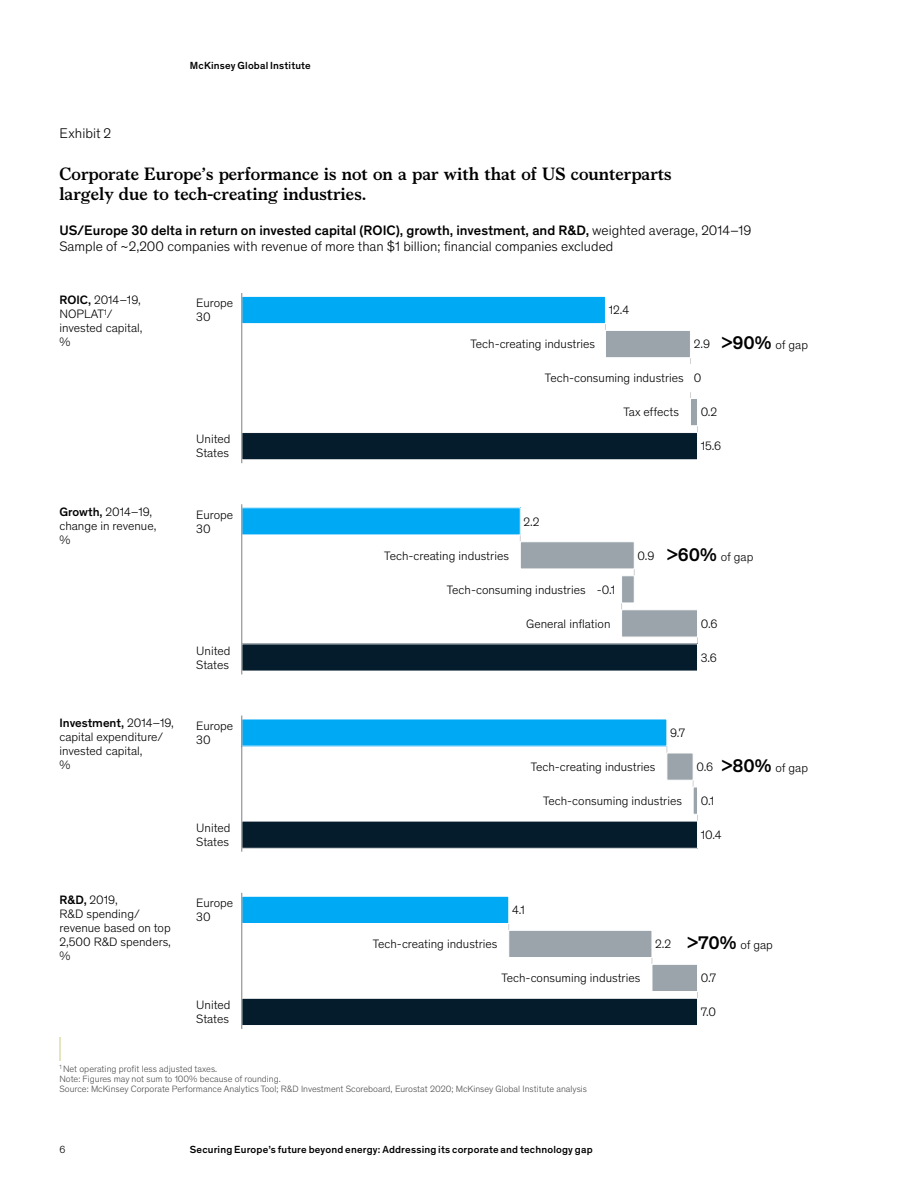
<style>
.page{position:relative;width:918px;height:1188px;background:#fff}
.page>*{position:absolute;margin:0;border:0;box-sizing:border-box;transform-origin:0 0}
.t1{font:700 17.85px/20.1px "Bower";color:#000}
.t2{font:300 14.25px "Mc Kinsey Sans";letter-spacing:.005em;color:#000}
.t3{font:300 13.95px/15.5px "Mc Kinsey Sans";color:#000}
.t4{font:300 12.45px/14px "Mc Kinsey Sans";color:#000}
.t5{font:500 10.5px "Mc Kinsey Sans";letter-spacing:.015em;color:#000}
.t6{font:300 10.5px "Mc Kinsey Sans";color:#000}
.t7{font:300 9.3px/10.1px "Mc Kinsey Sans";color:#4d4d4d}
.s1{font-weight:500}
.s2{font-weight:500;font-size:18.6px}
</style>
<div class="page">
<div style="left:242px;top:296px;width:363px;height:28px;background:#00a9f4"></div>
<div style="left:242px;top:296px;width:364px;height:28px;border:1px solid #fff"></div>
<div style="left:242px;top:433px;width:456px;height:27px;background:#051c2c"></div>
<div style="left:242px;top:432px;width:456px;height:28px;border:1px solid #fff"></div>
<svg style="left:605px;top:324px;width:93px;height:109px"></svg>
<hr style="left:241px;top:293px;width:1px;height:170px;background:#7f7f7f">
<div style="left:242px;top:508px;width:278px;height:27px;background:#00a9f4"></div>
<div style="left:242px;top:507px;width:279px;height:28px;border:1px solid #fff"></div>
<div style="left:242px;top:644px;width:456px;height:27px;background:#051c2c"></div>
<svg style="left:520px;top:535px;width:178px;height:109px"></svg>
<hr style="left:241px;top:504px;width:1px;height:170px;background:#7f7f7f">
<div style="left:242px;top:719px;width:425px;height:27px;background:#00a9f4"></div>
<div style="left:242px;top:821px;width:456px;height:27px;background:#051c2c"></div>
<div style="left:242px;top:821px;width:456px;height:28px;border:1px solid #fff"></div>
<svg style="left:666px;top:746px;width:32px;height:75px"></svg>
<hr style="left:241px;top:716px;width:1px;height:136px;background:#7f7f7f">
<div style="left:242px;top:896px;width:267px;height:28px;background:#00a9f4"></div>
<div style="left:242px;top:896px;width:267px;height:28px;border:1px solid #fff"></div>
<div style="left:242px;top:998px;width:456px;height:28px;background:#051c2c"></div>
<div style="left:242px;top:998px;width:456px;height:28px;border:1px solid #fff"></div>
<svg style="left:508px;top:924px;width:190px;height:74px"></svg>
<hr style="left:241px;top:893px;width:1px;height:136px;background:#7f7f7f">
<svg style="left:60px;top:1038px;width:1px;height:23px"></svg>
<p class="t2" style="left:60px;top:123px;width:53px">Exhibit 2</p>
<p class="t5" style="left:190px;top:57px;width:123px">McKinsey Global Institute</p>
<h1 class="t1" style="left:60px;top:162px;width:614px">Corporate Europe’s performance is not on a par with that of US counterparts largely due to tech-creating industries.</h1>
<p class="t3" style="left:60px;top:222px;width:693px"><span class="s1">US/Europe 30 delta in return on invested capital (ROIC), growth, investment, and R&amp;D,</span> weighted average, 2014–19<br>Sample of ~2,200 companies with revenue of more than $1 billion; financial companies excluded</p>
<p class="t4" style="left:60px;top:293px;width:85px"><span class="s1">ROIC,</span> 2014–19,<br>NOPLAT<sup>1</sup>/ invested capital, %</p>
<p class="t4" style="left:60px;top:504px;width:98px"><span class="s1">Growth,</span> 2014–19, change in revenue, %</p>
<p class="t4" style="left:196px;top:296px;width:39px">Europe<br>30</p>
<p class="t4" style="left:196px;top:432px;width:36px">United<br>States</p>
<p class="t4" style="left:196px;top:507px;width:39px">Europe<br>30</p>
<p class="t4" style="left:60px;top:715px;width:116px"><span class="s1">Investment,</span> 2014–19, capital expenditure/ invested capital,<br>%</p>
<p class="t4" style="left:60px;top:892px;width:113px"><span class="s1">R&amp;D,</span> 2019,<br>R&amp;D spending/ revenue based on top<br>2,500 R&amp;D spenders, %</p>
<p class="t4" style="left:196px;top:643px;width:36px">United<br>States</p>
<p class="t4" style="left:196px;top:718px;width:39px">Europe<br>30</p>
<p class="t4" style="left:196px;top:820px;width:36px">United<br>States</p>
<p class="t4" style="left:196px;top:895px;width:39px">Europe<br>30</p>
<p class="t4" style="left:196px;top:997px;width:36px">United<br>States</p>
<p class="t4" style="left:609px;top:303px;width:22px">12.4</p>
<p class="t4" style="left:470px;top:336px;width:126px">Tech-creating industries</p>
<p class="t4" style="left:694px;top:337px;width:18px">2.9</p>
<p class="t4" style="left:721px;top:338px;width:88px"><span class="s2">&gt;90%</span> of gap</p>
<p class="t4" style="left:545px;top:370px;width:140px">Tech-consuming industries</p>
<p class="t4" style="left:694px;top:371px;width:9px">0</p>
<p class="t4" style="left:623px;top:404px;width:57px">Tax effects</p>
<p class="t4" style="left:701px;top:405px;width:18px">0.2</p>
<p class="t4" style="left:701px;top:439px;width:22px">15.6</p>
<p class="t4" style="left:523px;top:514px;width:18px">2.2</p>
<p class="t4" style="left:384px;top:548px;width:126px">Tech-creating industries</p>
<p class="t4" style="left:447px;top:582px;width:140px">Tech-consuming industries</p>
<p class="t4" style="left:597px;top:582px;width:20px">-0.1</p>
<p class="t4" style="left:526px;top:616px;width:86px">General inflation</p>
<p class="t4" style="left:637px;top:548px;width:18px">0.9</p>
<p class="t4" style="left:667px;top:549px;width:88px"><span class="s2">&gt;60%</span> of gap</p>
<p class="t4" style="left:701px;top:616px;width:18px">0.6</p>
<p class="t4" style="left:701px;top:650px;width:18px">3.6</p>
<p class="t4" style="left:670px;top:725px;width:17px">9.7</p>
<p class="t4" style="left:531px;top:759px;width:126px">Tech-creating industries</p>
<p class="t4" style="left:543px;top:793px;width:140px">Tech-consuming industries</p>
<p class="t4" style="left:696px;top:759px;width:18px">0.6</p>
<p class="t4" style="left:701px;top:793px;width:15px">0.1</p>
<p class="t4" style="left:721px;top:760px;width:88px"><span class="s2">&gt;80%</span> of gap</p>
<p class="t4" style="left:701px;top:827px;width:23px">10.4</p>
<p class="t4" style="left:373px;top:936px;width:126px">Tech-creating industries</p>
<p class="t4" style="left:512px;top:902px;width:14px">4.1</p>
<p class="t4" style="left:655px;top:936px;width:18px">2.2</p>
<p class="t4" style="left:687px;top:938px;width:87px"><span class="s2">&gt;70%</span> of gap</p>
<p class="t4" style="left:501px;top:970px;width:140px">Tech-consuming industries</p>
<p class="t4" style="left:701px;top:970px;width:17px">0.7</p>
<p class="t4" style="left:701px;top:1004px;width:17px">7.0</p>
<p class="t7" style="left:60px;top:1064px;width:529px"><sup>1</sup> Net operating profit less adjusted taxes.<br>Note: Figures may not sum to 100% because of rounding.<br>Source: McKinsey Corporate Performance Analytics Tool; R&amp;D Investment Scoreboard, Eurostat 2020; McKinsey Global Institute analysis</p>
<p class="t6" style="left:60px;top:1142px;width:7px">6</p>
<p class="t5" style="left:190px;top:1142px;width:404px">Securing Europe’s future beyond energy: Addressing its corporate and technology gap</p>
</div>
